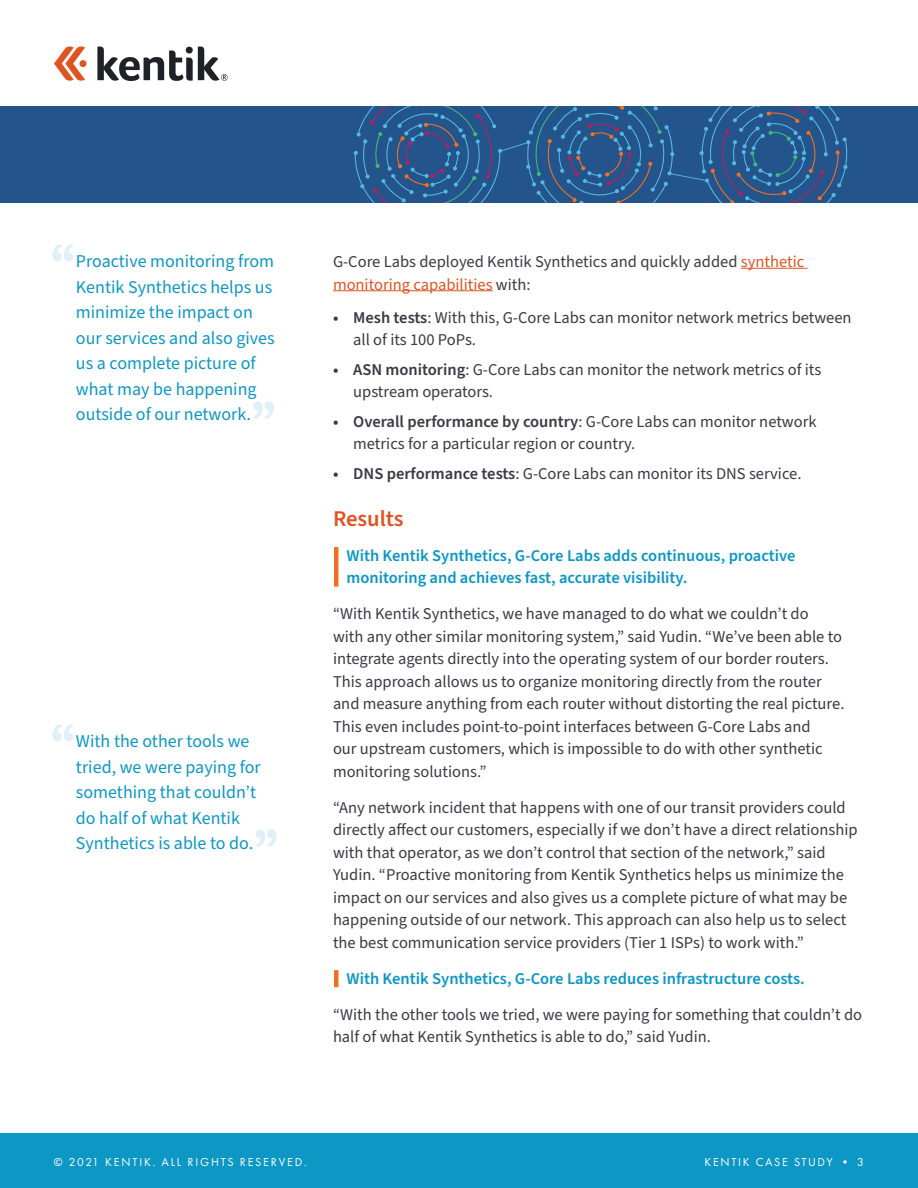
<style>
.page{position:relative;width:918px;height:1188px;background:#fff}
.page>*{position:absolute;margin:0;border:0;box-sizing:border-box;transform-origin:0 0}
.t1{font:600 22.5px "Source Sans Pro";color:#e05420}
.t2{font:18px/25.5px "Source Sans Pro";color:#0d97c4}
.t3{font:16.5px/22.5px "Source Sans Pro";color:#393a45}
.t4{font:600 16.5px/22.5px "Source Sans Pro";color:#0d97c4}
.t5{font:12px "Futura PT";letter-spacing:.15em;color:#fff}
.s1{color:#e05420}
.s2{font-weight:600}
</style>
<div class="page">
<div style="left:0;top:106px;width:918px;height:96px;background:#23548b"></div>
<svg style="left:354px;top:106px;width:494px;height:96px"></svg>
<div style="left:0;top:1134px;width:918px;height:54px;background:#0d97c4"></div>
<hr style="left:741px;top:268px;width:67px;height:1px;background:#e05420">
<hr style="left:333px;top:290px;width:160px;height:1px;background:#e05420">
<hr style="left:334px;top:547px;width:4px;height:40px;background:#f36f21">
<hr style="left:334px;top:970px;width:4px;height:17px;background:#f36f21">
<svg style="left:256px;top:829px;width:20px;height:18px"></svg>
<svg style="left:53px;top:724px;width:20px;height:18px"></svg>
<svg style="left:253px;top:401px;width:21px;height:18px"></svg>
<svg style="left:53px;top:244px;width:20px;height:18px"></svg>
<svg style="left:54px;top:47px;width:32px;height:34px"></svg>
<svg style="left:97px;top:46px;width:131px;height:35px"></svg>
<p class="t2" style="left:76px;top:249px;width:200px">Proactive monitoring from<br>Kentik Synthetics helps us minimize the impact on our services and also gives us a complete picture of what may be happening outside of our network.</p>
<p class="t2" style="left:76px;top:729px;width:186px">With the other tools we tried, we were paying for something that couldn’t do half of what Kentik<br>Synthetics is able to do.</p>
<p class="t3" style="left:333px;top:251px;width:473px">G-Core Labs deployed Kentik Synthetics and quickly added <span class="s1">synthetic monitoring capabilities</span> with:</p>
<p class="t3" style="left:353px;top:306px;width:500px;text-indent:-20px"><span class="s2">• Mesh tests</span>: With this, G-Core Labs can monitor network metrics between all of its 100 PoPs.</p>
<p class="t3" style="left:353px;top:358px;width:470px;text-indent:-20px"><span class="s2">• ASN monitoring</span>: G-Core Labs can monitor the network metrics of its upstream operators.</p>
<p class="t3" style="left:353px;top:410px;width:465px;text-indent:-20px"><span class="s2">• Overall performance by country</span>: G-Core Labs can monitor network metrics for a particular region or country.</p>
<p class="t3" style="left:333px;top:462px;width:470px"><span class="s2">• DNS performance tests</span>: G-Core Labs can monitor its DNS service.</p>
<h1 class="t1" style="left:333px;top:504px;width:72px">Results</h1>
<p class="t4" style="left:346px;top:545px;width:451px">With Kentik Synthetics, G-Core Labs adds continuous, proactive monitoring and achieves fast, accurate visibility.</p>
<p class="t3" style="left:333px;top:603px;width:513px">“With Kentik Synthetics, we have managed to do what we couldn’t do<br>with any other similar monitoring system,” said Yudin. “We’ve been able to integrate agents directly into the operating system of our border routers.<br>This approach allows us to organize monitoring directly from the router and measure anything from each router without distorting the real picture.<br>This even includes point-to-point interfaces between G-Core Labs and<br>our upstream customers, which is impossible to do with other synthetic monitoring solutions.”</p>
<p class="t3" style="left:333px;top:797px;width:526px">“Any network incident that happens with one of our transit providers could directly affect our customers, especially if we don’t have a direct relationship with that operator, as we don’t control that section of the network,” said Yudin. “Proactive monitoring from Kentik Synthetics helps us minimize the impact on our services and also gives us a complete picture of what may be happening outside of our network. This approach can also help us to select the best communication service providers (Tier 1 ISPs) to work with.”</p>
<p class="t4" style="left:346px;top:968px;width:460px">With Kentik Synthetics, G-Core Labs reduces infrastructure costs.</p>
<p class="t3" style="left:333px;top:1004px;width:531px">“With the other tools we tried, we were paying for something that couldn’t do half of what Kentik Synthetics is able to do,” said Yudin.</p>
<p class="t5" style="left:54px;top:1155px;width:254px">© 2021 KENTIK. ALL RIGHTS RESERVED.</p>
<p class="t5" style="left:705px;top:1155px;width:161px">KENTIK CASE STUDY • 3</p>
</div>
